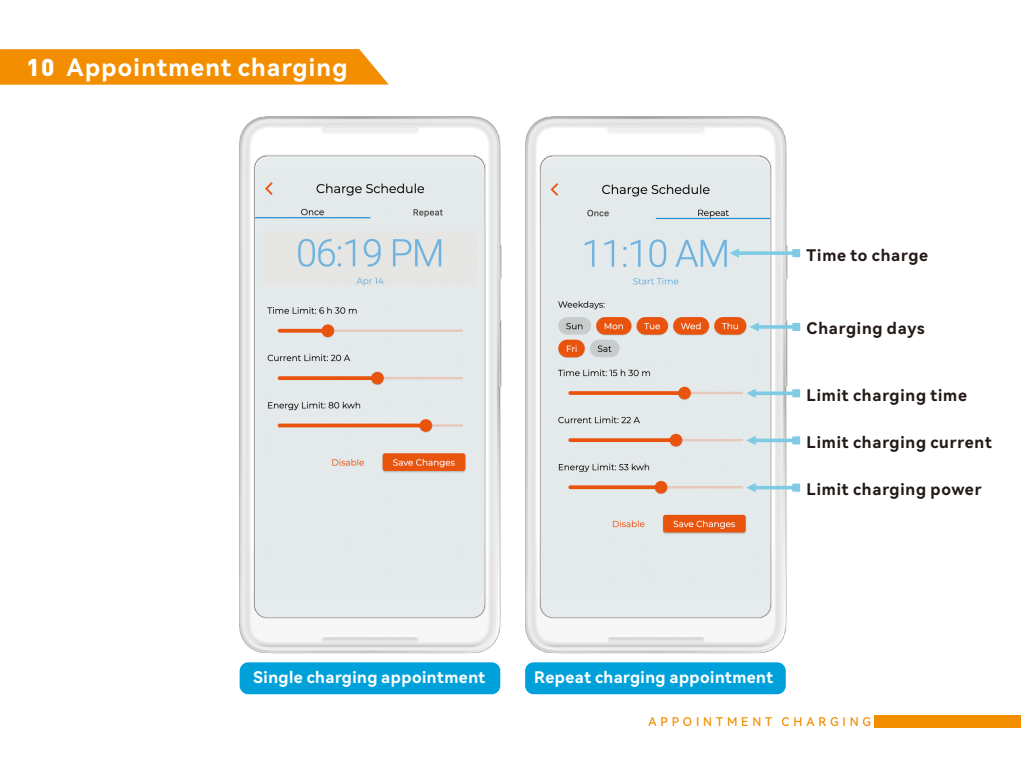
<style>
.page{position:relative;width:1021px;height:766px;background:#fff}
.page>*{position:absolute;margin:0;border:0;box-sizing:border-box;transform-origin:0 0}
.t1{font:24px "Harmony OS Sans SC Bold";letter-spacing:.055em;color:#fff}
.t2{font:16px "Harmony OS Sans SC Bold";letter-spacing:.055em;color:#231916}
.t3{font:16px "Harmony OS Sans SC Bold";letter-spacing:.03em;color:#fff}
.t4{font:12px "Harmony OS Sans SC Medium";letter-spacing:.325em;color:#f28e00}
.s1{font-family:"DIN Pro";font-weight:900}
</style>
<div class="page">
<svg style="left:0;top:49px;width:389px;height:36px;background:#f2930d"></svg>
<div style="left:874px;top:715px;width:146px;height:12px;background:#f28e00"></div>
<img style="left:239px;top:116px;width:263px;height:550px">
<div style="left:255px;top:157px;width:229px;height:460px;background:#e6eced"></div>
<img style="left:255px;top:171px;width:229px;height:424px">
<img style="left:525px;top:116px;width:276px;height:550px">
<div style="left:541px;top:157px;width:229px;height:460px;background:#e6eced"></div>
<img style="left:541px;top:172px;width:229px;height:421px">
<svg style="left:729px;top:248px;width:71px;height:10px"></svg>
<svg style="left:749px;top:322px;width:51px;height:9px"></svg>
<svg style="left:746px;top:388px;width:54px;height:10px"></svg>
<svg style="left:746px;top:435px;width:54px;height:10px"></svg>
<svg style="left:746px;top:483px;width:54px;height:9px"></svg>
<div style="left:240px;top:662px;width:260px;height:32px;background:#00a1da;border-radius:9px"></div>
<div style="left:525px;top:662px;width:260px;height:32px;background:#00a1da;border-radius:9px"></div>
<h1 class="t1" style="left:27px;top:51px;width:322px"><span class="s1">10</span> Appointment charging</h1>
<p class="t2" style="left:806px;top:244px;width:123px">Time to charge</p>
<p class="t2" style="left:806px;top:317px;width:119px">Charging days</p>
<p class="t2" style="left:806px;top:384px;width:162px">Limit charging time</p>
<p class="t2" style="left:806px;top:431px;width:187px">Limit charging current</p>
<p class="t2" style="left:806px;top:478px;width:176px">Limit charging power</p>
<p class="t3" style="left:253px;top:666px;width:233px">Single charging appointment</p>
<p class="t3" style="left:534px;top:666px;width:240px">Repeat charging appointment</p>
<p class="t4" style="left:648px;top:713px;width:224px">APPOINTMENT CHARGING</p>
</div>
